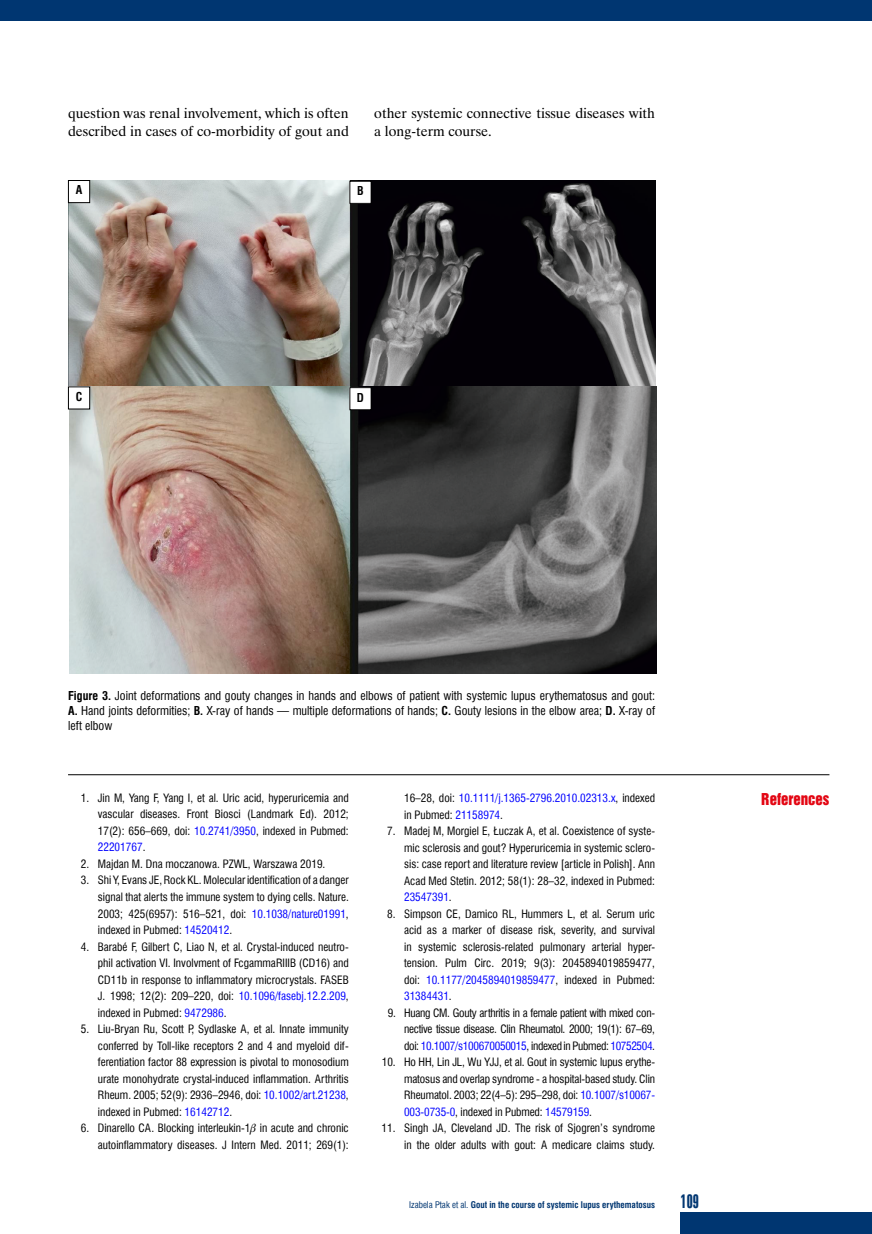
<style>
.page{position:relative;width:872px;height:1234px;background:#fff}
.page>*{position:absolute;margin:0;border:0;box-sizing:border-box;transform-origin:0 0}
.t1{font:18px "Swis 924 EU";color:#003671}
.t2{font:15px "Swis 921 EU";color:#e30613}
.t3{font:14.25px/18.8px "Time Ibis EE";color:#000}
.t4{font:12px/14.7px "Swis 721 Cn EU";color:#000;text-align:justify}
.t5{font:700 12px "Swis 721 Cn EU";color:#000}
.t6{font:11.25px/16.5px "Swis 721 Cn EU";color:#000;text-align:justify}
.t7{font:11.25px/16.5px "Swis 721 Cn EU";color:#00f}
.t8{font:700 9px "Swis 721 Cn EU";color:#003671}
.s1{font-weight:700}
.s2{color:#00f}
.s3{color:#000}
.s4{font-weight:400}
</style>
<div class="page">
<div style="left:680px;top:1212px;width:192px;height:21px;background:#003671"></div>
<div style="left:0;top:0;width:872px;height:21px;background:#003671"></div>
<hr style="left:68px;top:774px;width:761px;height:1px;background:#000">
<img style="left:68px;top:181px;width:588px;height:492px">
<div style="left:68px;top:180px;width:22px;height:22px;background:#fff"></div>
<div style="left:68px;top:180px;width:22px;height:23px;border:1px solid #000"></div>
<div style="left:350px;top:181px;width:21px;height:22px;background:#fff"></div>
<div style="left:68px;top:387px;width:22px;height:22px;background:#fff"></div>
<div style="left:68px;top:386px;width:22px;height:23px;border:1px solid #000"></div>
<div style="left:350px;top:387px;width:21px;height:22px;background:#fff"></div>
<p class="t3" style="left:68px;top:103px;width:282px">question was renal involvement, which is often described in cases of co-morbidity of gout and</p>
<p class="t3" style="left:374px;top:103px;width:282px">other systemic connective tissue diseases with a long-term course.</p>
<p class="t5" style="left:76px;top:183px;width:8px">A</p>
<p class="t5" style="left:357px;top:183px;width:8px">B</p>
<p class="t5" style="left:76px;top:389px;width:8px">C</p>
<p class="t5" style="left:357px;top:390px;width:9px">D</p>
<p class="t4" style="left:68px;top:688px;width:588px"><span class="s1">Figure 3.</span> Joint deformations and gouty changes in hands and elbows of patient with systemic lupus erythematosus and gout:<br><span class="s1">A.</span> Hand joints deformities; <span class="s1">B.</span> X-ray of hands — multiple deformations of hands; <span class="s1">C.</span> Gouty lesions in the elbow area; <span class="s1">D.</span> X-ray of left elbow</p>
<p class="t6" style="left:81px;top:789px;width:269px">1. Jin M, Yang F, Yang I, et al. Uric acid, hyperuricemia and</p>
<h2 class="t2" style="left:761px;top:788px;width:70px">References</h2>
<p class="t6" style="left:98px;top:805px;width:252px">vascular diseases. Front Biosci (Landmark Ed). 2012; 17(2): 656–669, doi: <span class="s2">10.2741/3950</span>, indexed in Pubmed:<br><span class="s2">22201767</span>.</p>
<p class="t6" style="left:81px;top:855px;width:246px">2. Majdan M. Dna moczanowa. PZWL, Warszawa 2019.</p>
<p class="t6" style="left:98px;top:871px;width:252px;text-indent:-17px">3. Shi Y, Evans JE, Rock KL. Molecular identification of a danger signal that alerts the immune system to dying cells. Nature.<br>2003; 425(6957): 516–521, doi: <span class="s2">10.1038/nature01991</span>, indexed in Pubmed: <span class="s2">14520412</span>.</p>
<p class="t6" style="left:98px;top:937px;width:252px;text-indent:-17px">4. Barabé F, Gilbert C, Liao N, et al. Crystal-induced neutro&shy;phil activation VI. Involvment of FcgammaRIIIB (CD16) and CD11b in response to inflammatory microcrystals. FASEB J. 1998; 12(2): 209–220, doi: <span class="s2">10.1096/fasebj.12.2.209</span>, indexed in Pubmed: <span class="s2">9472986</span>.</p>
<p class="t6" style="left:98px;top:1020px;width:252px;text-indent:-17px">5. Liu-Bryan Ru, Scott P, Sydlaske A, et al. Innate immunity conferred by Toll-like receptors 2 and 4 and myeloid dif&shy;ferentiation factor 88 expression is pivotal to monosodium urate monohydrate crystal-induced inflammation. Arthritis Rheum. 2005; 52(9): 2936–2946, doi: <span class="s2">10.1002/art.21238</span>, indexed in Pubmed: <span class="s2">16142712</span>.</p>
<p class="t6" style="left:81px;top:1119px;width:269px;text-align:right">6. Dinarello CA. Blocking interleukin-1 in acute and chronic autoinflammatory diseases. J Intern Med. 2011; 269(1):</p>
<p class="t7" style="left:404px;top:789px;width:252px"><span class="s3">16–28, doi:</span> 10.1111/j.1365-2796.2010.02313.x<span class="s3">, indexed in Pubmed:</span> 21158974<span class="s3">.</span></p>
<p class="t6" style="left:404px;top:822px;width:252px;text-indent:-17px">7. Madej M, Morgiel E, Łuczak A, et al. Coexistence of syste&shy;mic sclerosis and gout? Hyperuricemia in systemic sclero&shy;sis: case report and literature review [article in Polish]. Ann Acad Med Stetin. 2012; 58(1): 28–32, indexed in Pubmed:<br><span class="s2">23547391</span>.</p>
<p class="t6" style="left:404px;top:905px;width:252px;text-indent:-17px">8. Simpson CE, Damico RL, Hummers L, et al. Serum uric acid as a marker of disease risk, severity, and survival in systemic sclerosis-related pulmonary arterial hyper&shy;tension. Pulm Circ. 2019; 9(3): 2045894019859477, doi: <span class="s2">10.1177/2045894019859477</span>, indexed in Pubmed:<br><span class="s2">31384431</span>.</p>
<p class="t6" style="left:404px;top:1004px;width:252px;text-indent:-16px">9. Huang CM. Gouty arthritis in a female patient with mixed con&shy;nective tissue disease. Clin Rheumatol. 2000; 19(1): 67–69, doi: <span class="s2">10.1007/s100670050015</span>, indexed in Pubmed: <span class="s2">10752504</span>.</p>
<p class="t6" style="left:404px;top:1053px;width:252px;text-indent:-22px">10. Ho HH, Lin JL, Wu YJJ, et al. Gout in systemic lupus erythe&shy;matosus and overlap syndrome - a hospital-based study. Clin Rheumatol. 2003; 22(4–5): 295–298, doi: <span class="s2">10.1007/s10067- 003-0735-0</span>, indexed in Pubmed: <span class="s2">14579159</span>.</p>
<p class="t6" style="left:381px;top:1119px;width:275px;text-align:right">11. Singh JA, Cleveland JD. The risk of Sjogren’s syndrome in the older adults with gout: A medicare claims study.</p>
<p class="t8" style="left:409px;top:1198px;width:247px"><span class="s4">Izabela Ptak et al.</span> Gout in the course of systemic lupus erythematosus</p>
<h1 class="t1" style="left:680px;top:1189px;width:20px">109</h1>
</div>
